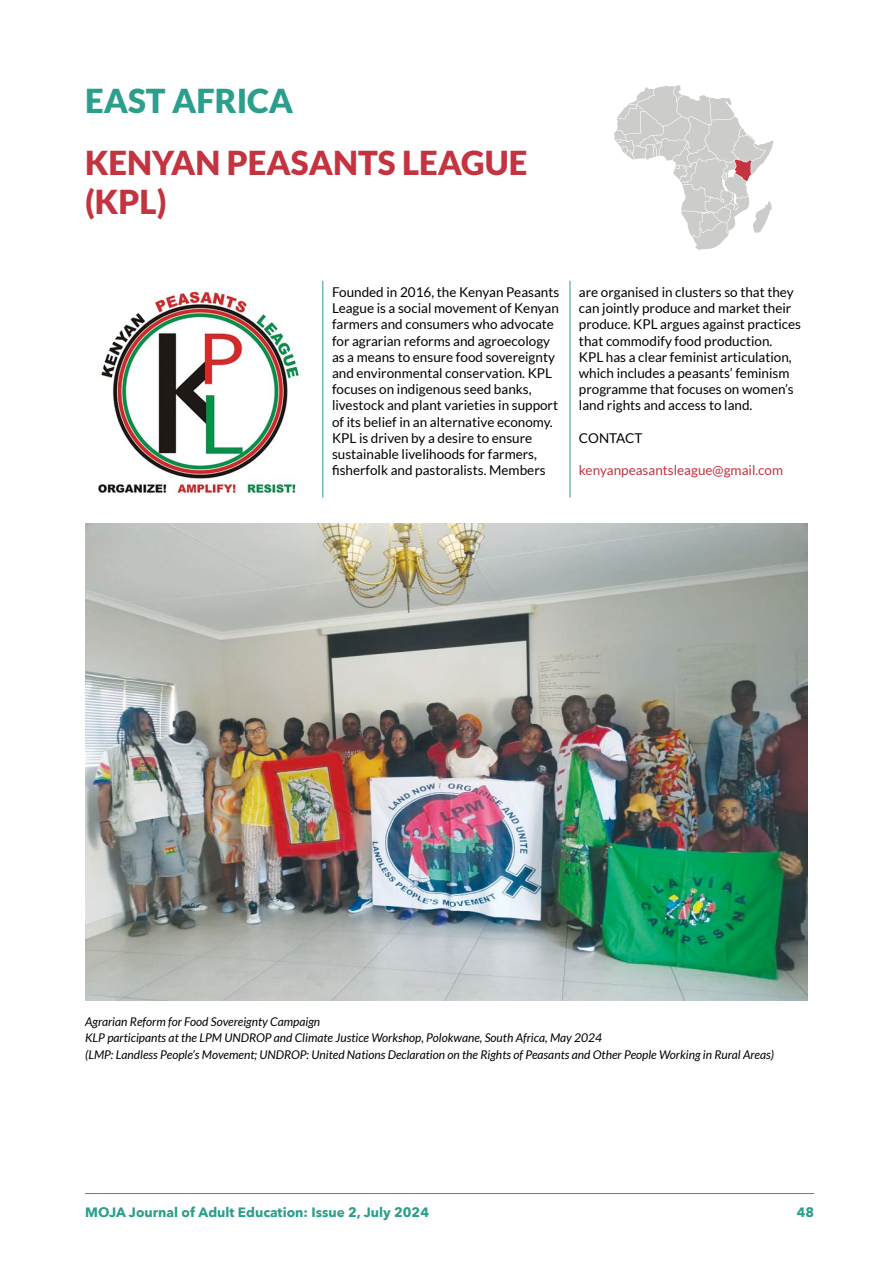
<style>
.page{position:relative;width:893px;height:1263px;background:#fff}
.page>*{position:absolute;margin:0;border:0;box-sizing:border-box;transform-origin:0 0}
.t1{font:900 33px/39.6px "Lato";color:#c33440}
.t2{font:900 33px "Lato";color:#2c9e8c}
.t3{font:13.5px/16.2px "Lato";color:#000}
.t4{font:700 13.5px "Avenir Next LT Pro";color:#2c9e8c}
.t5{font:13.5px "Lato";color:#c33440}
.t6{font:italic 12px/16.2px "Lato";color:#000}
</style>
<div class="page">
<hr style="left:85px;top:1193px;width:729px;height:1px;background:#2c9e8c">
<hr style="left:323px;top:281px;width:1px;height:216px;background:#2c9e8c">
<hr style="left:570px;top:281px;width:1px;height:216px;background:#2c9e8c">
<svg style="left:614px;top:85px;width:159px;height:165px"></svg>
<img style="left:98px;top:290px;width:201px;height:204px">
<img style="left:85px;top:524px;width:723px;height:476px">
<h1 class="t2" style="left:85px;top:82px;width:210px">EAST AFRICA</h1>
<h1 class="t1" style="left:85px;top:142px;width:444px">KENYAN PEASANTS LEAGUE (KPL)</h1>
<p class="t3" style="left:332px;top:284px;width:229px">Founded in 2016, the Kenyan Peasants League is a social movement of Kenyan farmers and consumers who advocate for agrarian reforms and agroecology as a means to ensure food sovereignty and environmental conservation. KPL focuses on indigenous seed banks, livestock and plant varieties in support of its belief in an alternative economy.<br>KPL is driven by a desire to ensure sustainable livelihoods for farmers, fisherfolk and pastoralists. Members</p>
<p class="t3" style="left:579px;top:284px;width:224px">are organised in clusters so that they can jointly produce and market their produce. KPL argues against practices that commodify food production.<br>KPL has a clear feminist articulation, which includes a peasants’ feminism programme that focuses on women’s land rights and access to land.</p>
<p class="t3" style="left:579px;top:430px;width:65px">CONTACT</p>
<p class="t5" style="left:579px;top:463px;width:206px">kenyanpeasantsleague@gmail.com</p>
<p class="t6" style="left:85px;top:1014px;width:691px">Agrarian Reform for Food Sovereignty Campaign<br>KLP participants at the LPM UNDROP and Climate Justice Workshop, Polokwane, South Africa, May 2024<br>(LMP: Landless People’s Movement; UNDROP: United Nations Declaration on the Rights of Peasants and Other People Working in Rural Areas)</p>
<p class="t4" style="left:85px;top:1204px;width:345px">MOJA Journal of Adult Education: Issue 2, July 2024</p>
<p class="t4" style="left:797px;top:1204px;width:19px">48</p>
</div>
